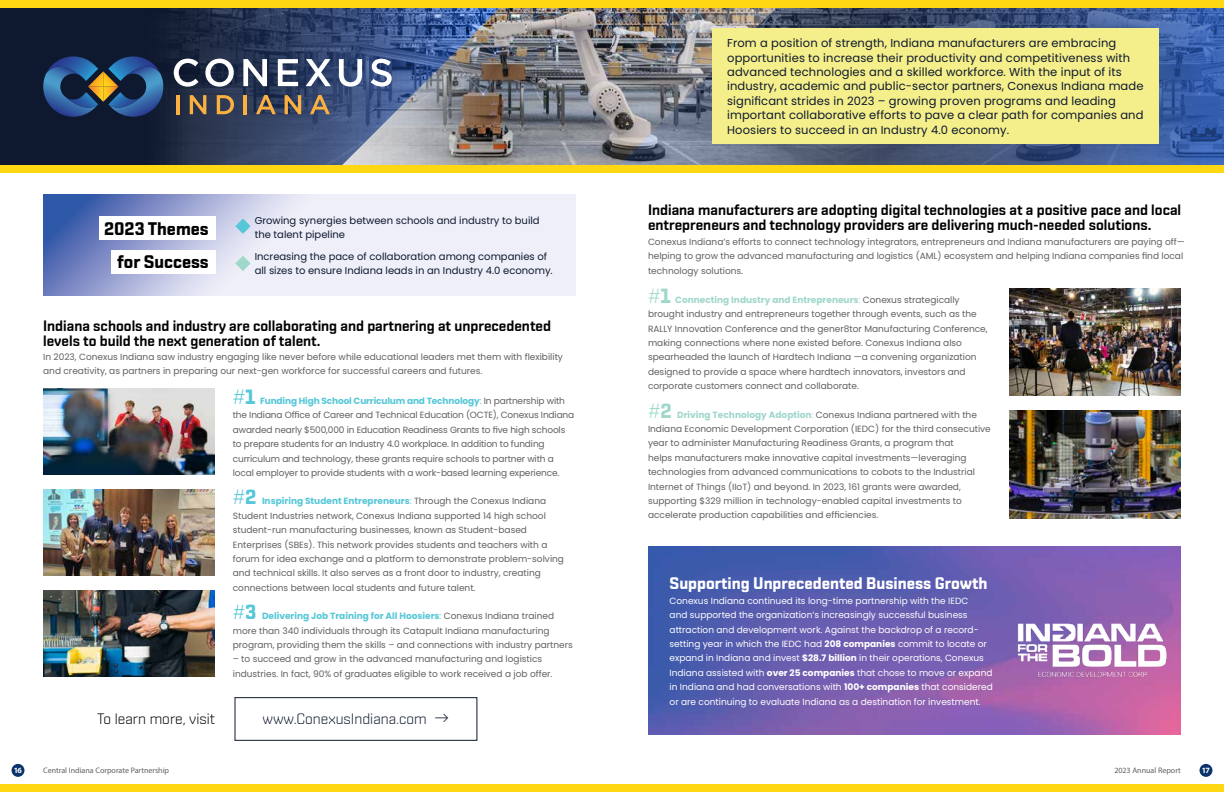
<style>
.page{position:relative;width:1224px;height:792px;background:#fff}
.page>*{position:absolute;margin:0;border:0;box-sizing:border-box;transform-origin:0 0}
.t1{font:300 20.4px "Shentox";color:#56c7d8}
.t2{font:300 20.4px "Shentox";color:#9fd7cb}
.t3{font:18.1px/33.4px "Shentox Regular 8";color:#000;text-align:right}
.t4{font:16.7px "Shentox Regular 8";color:#fff}
.t5{font:15px/15px "Shentox Regular 4";color:#000}
.t6{font:300 15px "Shentox";color:#0e182f}
.t7{font:300 15px "Shentox";color:#000}
.t8{font:11.5px/14.4px "Poppins";letter-spacing:.01em;color:#0e182f}
.t9{font:10px/14.4px "Poppins";color:#0e182f}
.t10{font:9px/14.4px "Poppins";color:#5f6060}
.t11{font:9px/14.4px "Poppins";color:#fff}
.t12{font:8px "Myriad Pro";color:#5f6060}
.t13{font:700 8px "Myriad Pro";color:#fff}
.s1{font-family:"Shentox Regular 8";font-weight:400}
.s2{font-weight:700;color:#56c7d8}
.s3{color:#56c7d8}
.s4{font-family:"Sofia Pro";font-weight:200;font-size:17.7px}
.s5{font-weight:700;color:#9fd7cb}
.s6{color:#9fd7cb}
.s7{font-weight:700}
</style>
<div class="page">
<img style="left:516px;top:7px;width:95px;height:159px">
<div style="left:0;top:785px;width:612px;height:7px;background:#ffd712"></div>
<img style="left:43px;top:590px;width:172px;height:87px">
<img style="left:43px;top:388px;width:172px;height:87px">
<img style="left:43px;top:489px;width:172px;height:87px">
<div style="left:235px;top:697px;width:242px;height:44px;border:1px solid #0e182f"></div>
<img style="left:0;top:7px;width:516px;height:159px">
<div style="left:612px;top:785px;width:612px;height:7px;background:#ffd712"></div>
<img style="left:648px;top:547px;width:533px;height:188px">
<img style="left:1009px;top:288px;width:172px;height:108px">
<img style="left:1009px;top:410px;width:172px;height:108px">
<img style="left:611px;top:7px;width:613px;height:159px">
<img style="left:1018px;top:605px;width:148px;height:80px">
<div style="left:612px;top:0;width:612px;height:7px;background:#ffd712"></div>
<div style="left:612px;top:166px;width:612px;height:7px;background:#ffd712"></div>
<div style="left:713px;top:29px;width:446px;height:115px;background:#f4ef8a"></div>
<svg style="left:174px;top:59px;width:25px;height:28px"></svg>
<svg style="left:205px;top:59px;width:29px;height:28px"></svg>
<svg style="left:243px;top:59px;width:24px;height:27px"></svg>
<svg style="left:278px;top:59px;width:20px;height:27px"></svg>
<svg style="left:306px;top:59px;width:25px;height:27px"></svg>
<svg style="left:339px;top:59px;width:23px;height:28px"></svg>
<svg style="left:371px;top:59px;width:21px;height:28px"></svg>
<hr style="left:176px;top:95px;width:3px;height:19px;background:#fbb040">
<svg style="left:190px;top:95px;width:16px;height:19px"></svg>
<svg style="left:217px;top:95px;width:17px;height:19px"></svg>
<hr style="left:244px;top:95px;width:3px;height:19px;background:#fbb040">
<svg style="left:256px;top:95px;width:20px;height:19px"></svg>
<svg style="left:285px;top:95px;width:16px;height:19px"></svg>
<svg style="left:310px;top:95px;width:20px;height:19px"></svg>
<svg style="left:43px;top:56px;width:123px;height:61px;background:#2f4c6e"></svg>
<div style="left:0;top:0;width:612px;height:7px;background:#ffd712"></div>
<div style="left:0;top:166px;width:612px;height:7px;background:#ffd712"></div>
<svg style="left:43px;top:194px;width:533px;height:101px;background:#cfd4ea"></svg>
<div style="left:99px;top:216px;width:117px;height:23px;background:#fff"></div>
<div style="left:112px;top:250px;width:104px;height:24px;background:#fff"></div>
<svg style="left:235px;top:219px;width:16px;height:15px"></svg>
<svg style="left:235px;top:256px;width:16px;height:15px"></svg>
<div style="left:12px;top:764px;width:12px;height:13px;background:#0b346d;border-radius:50%"></div>
<div style="left:1200px;top:764px;width:12px;height:13px;background:#0b346d;border-radius:50%"></div>
<h2 class="t3" style="left:104px;top:212px;width:106px">2023 Themes for Success</h2>
<p class="t9" style="left:255px;top:213px;width:287px">Growing synergies between schools and industry to build the talent pipeline</p>
<p class="t9" style="left:255px;top:249px;width:300px">Increasing the pace of collaboration among companies of all sizes to ensure Indiana leads in an Industry 4.0 economy.</p>
<h3 class="t5" style="left:43px;top:318px;width:509px">Indiana schools and industry are collaborating and partnering at unprecedented levels to build the next generation of talent.</h3>
<p class="t10" style="left:43px;top:350px;width:521px">In 2023, Conexus Indiana saw industry engaging like never before while educational leaders met them with flexibility and creativity, as partners in preparing our next-gen workforce for successful careers and futures.</p>
<h1 class="t1" style="left:233px;top:385px;width:24px">#<span class="s1">1</span></h1>
<p class="t10" style="left:233px;top:394px;width:343px;text-indent:27px"><span class="s2">Funding High School Curriculum and Technology</span><span class="s3">:</span> In partnership with the Indiana Office of Career and Technical Education (OCTE), Conexus Indiana awarded nearly $500,000 in Education Readiness Grants to five high schools to prepare students for an Industry 4.0 workplace. In addition to funding curriculum and technology, these grants require schools to partner with a local employer to provide students with a work-based learning experience.</p>
<p class="t10" style="left:233px;top:494px;width:333px;text-indent:29px"><span class="s2">Inspiring Student Entrepreneurs</span><span class="s3">:</span> Through the Conexus Indiana Student Industries network, Conexus Indiana supported 14 high school student-run manufacturing businesses, known as Student-based Enterprises (SBEs). This network provides students and teachers with a forum for idea exchange and a platform to demonstrate problem-solving and technical skills. It also serves as a front door to industry, creating connections between local students and future talent.</p>
<p class="t10" style="left:233px;top:609px;width:342px;text-indent:29px"><span class="s2">Delivering Job Training for All Hoosiers</span><span class="s3">:</span> Conexus Indiana trained more than 340 individuals through its Catapult Indiana manufacturing program, providing them the skills – and connections with industry partners</p>
<p class="t10" style="left:233px;top:652px;width:321px">– to succeed and grow in the advanced manufacturing and logistics industries. In fact, 90% of graduates eligible to work received a job offer.</p>
<h1 class="t1" style="left:233px;top:485px;width:25px">#<span class="s1">2</span></h1>
<h1 class="t1" style="left:233px;top:600px;width:25px">#<span class="s1">3</span></h1>
<h3 class="t7" style="left:97px;top:710px;width:119px">To learn more, visit</h3>
<h3 class="t6" style="left:262px;top:710px;width:189px">www.ConexusIndiana.com <span class="s4">→</span></h3>
<p class="t8" style="left:727px;top:36px;width:418px">From a position of strength, Indiana manufacturers are embracing opportunities to increase their productivity and competitiveness with advanced technologies and a skilled workforce. With the input of its industry, academic and public-sector partners, Conexus Indiana made significant strides in 2023 – growing proven programs and leading important collaborative efforts to pave a clear path for companies and Hoosiers to succeed in an Industry 4.0 economy.</p>
<h3 class="t5" style="left:648px;top:203px;width:535px">Indiana manufacturers are adopting digital technologies at a positive pace and local entrepreneurs and technology providers are delivering much-needed solutions.</h3>
<p class="t10" style="left:648px;top:234px;width:538px">Conexus Indiana’s efforts to connect technology integrators, entrepreneurs and Indiana manufacturers are paying off— helping to grow the advanced manufacturing and logistics (AML) ecosystem and helping Indiana companies find local technology solutions.</p>
<h1 class="t2" style="left:648px;top:284px;width:24px">#<span class="s1">1</span></h1>
<p class="t10" style="left:648px;top:292px;width:341px;text-indent:27px"><span class="s5">Connecting Industry and Entrepreneurs</span><span class="s6">:</span> Conexus strategically brought industry and entrepreneurs together through events, such as the RALLY Innovation Conference and the gener8tor Manufacturing Conference, making connections where none existed before. Conexus Indiana also spearheaded the launch of Hardtech Indiana —a convening organization designed to provide a space where hardtech innovators, investors and corporate customers connect and collaborate.</p>
<p class="t10" style="left:648px;top:407px;width:344px;text-indent:29px"><span class="s5">Driving Technology Adoption</span><span class="s6">:</span> Conexus Indiana partnered with the Indiana Economic Development Corporation (IEDC) for the third consecutive year to administer Manufacturing Readiness Grants, a program that<br>helps manufacturers make innovative capital investments—leveraging technologies from advanced communications to cobots to the Industrial Internet of Things (IIoT) and beyond. In 2023, 161 grants were awarded, supporting $329 million in technology-enabled capital investments to accelerate production capabilities and efficiencies.</p>
<h1 class="t2" style="left:648px;top:398px;width:25px">#<span class="s1">2</span></h1>
<h3 class="t4" style="left:670px;top:574px;width:320px">Supporting Unprecedented Business Growth</h3>
<p class="t11" style="left:670px;top:593px;width:325px">Conexus Indiana continued its long-time partnership with the IEDC<br>and supported the organization’s increasingly successful business attraction and development work. Against the backdrop of a record&shy;setting year in which the IEDC had <span class="s7">208 companies</span> commit to locate or expand in Indiana and invest <span class="s7">$28.7 billion</span> in their operations, Conexus Indiana assisted with <span class="s7">over 25 companies</span> that chose to move or expand in Indiana and had conversations with <span class="s7">100+ companies</span> that considered or are continuing to evaluate Indiana as a destination for investment.</p>
<p class="t13" style="left:14px;top:765px;width:10px">16</p>
<p class="t12" style="left:43px;top:766px;width:127px">Central Indiana Corporate Partnership</p>
<p class="t12" style="left:1114px;top:766px;width:68px">2023 Annual Report</p>
<p class="t13" style="left:1202px;top:765px;width:10px">17</p>
</div>
